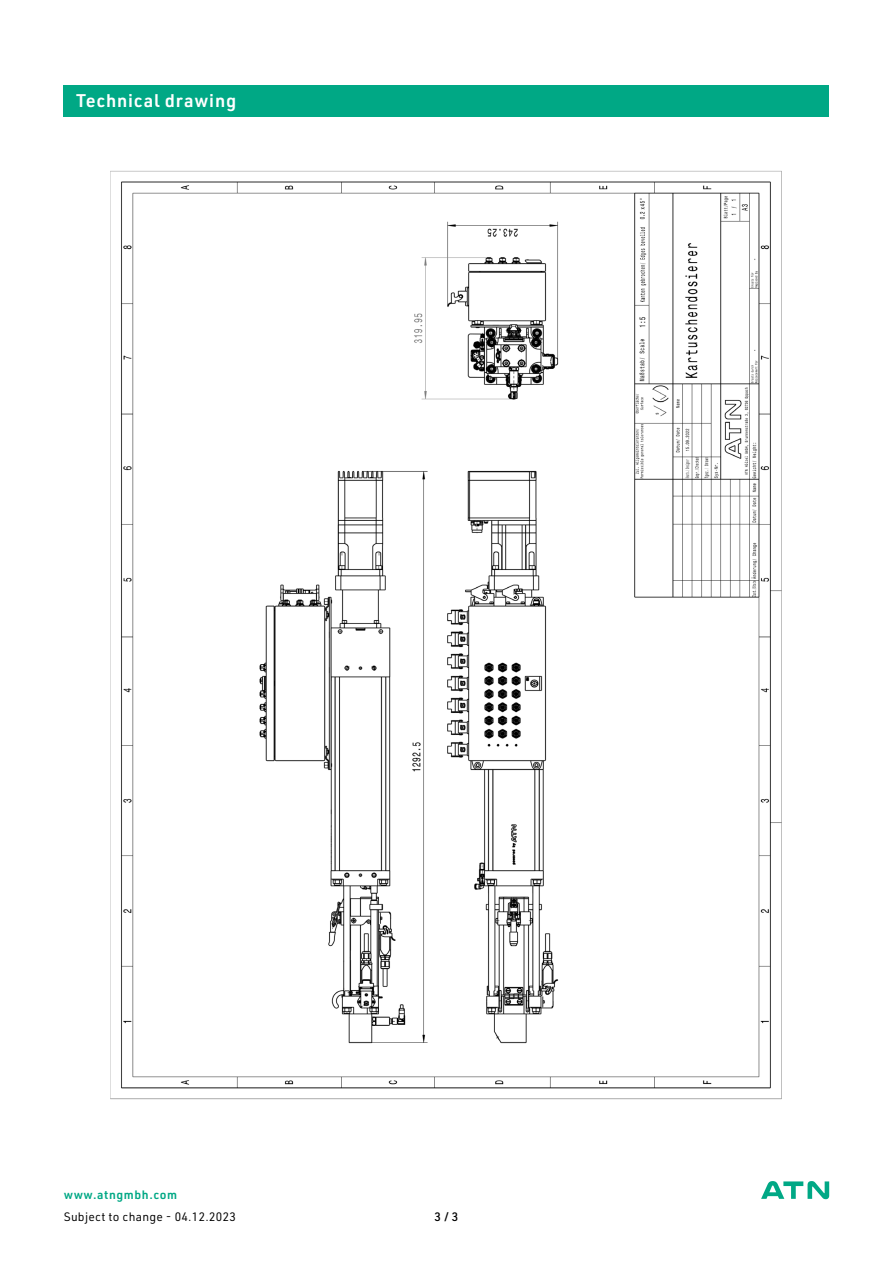
<style>
.page{position:relative;width:893px;height:1263px;background:#fff}
.page>*{position:absolute;margin:0;border:0;box-sizing:border-box;transform-origin:0 0}
.t1{font:600 18px "URWDIN";letter-spacing:.045em;color:#fff}
.t2{font:12px "URWDIN";letter-spacing:.025em;color:#000}
.Bildunterschrift{font:600 12px "URWDIN";letter-spacing:.05em;color:#00a885}
.t3{font:500 12px "URWDIN";color:#000}
</style>
<div class="page">
<div style="left:63px;top:85px;width:766px;height:31px;background:#00a885"></div>
<svg style="left:761px;top:1181px;width:68px;height:18px"></svg>
<img style="left:110px;top:170px;width:672px;height:930px">
<p class="t1" style="left:76px;top:88px;width:162px">Technical drawing</p>
<p class="Bildunterschrift" style="left:64px;top:1187px;width:115px">www.atngmbh.com</p>
<p class="t2" style="left:64px;top:1208px;width:174px">Subject to change - 04.12.2023</p>
<p class="t3" style="left:435px;top:1208px;width:25px">3 / 3</p>
</div>
